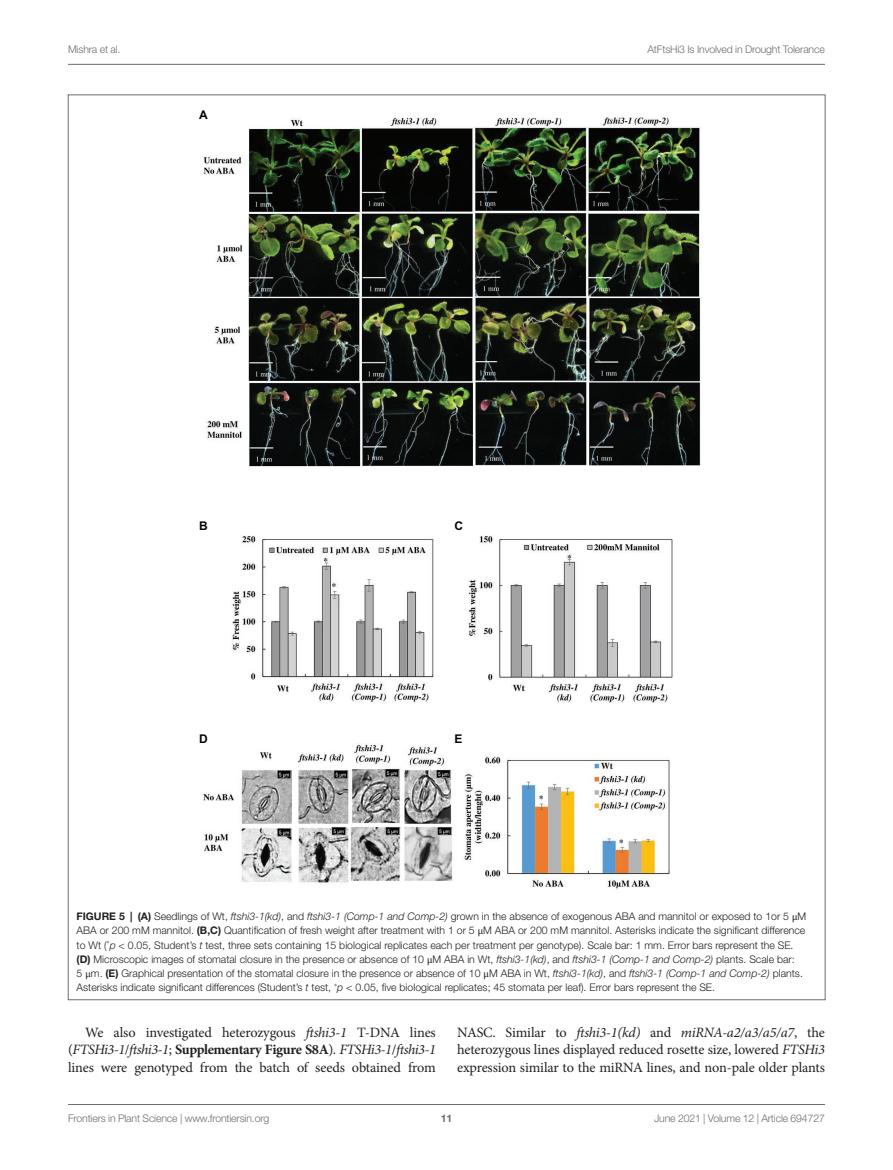
<style>
.page{position:relative;width:893px;height:1170px;background:#fff}
.page>*{position:absolute;margin:0;border:0;box-sizing:border-box;transform-origin:0 0}
.TEXT{font:14.25px/17.2px "Minion Pro";letter-spacing:-.01em;color:#231f20;text-align:justify}
.t1{font:700 12px "Arial";color:#040503}
.FIG_LEG{font:300 10.5px/14.2px "Helvetica Neue LT Std";color:#231f20}
.t2{font:300 10.5px "Helvetica Neue LT Std";letter-spacing:-.015em;color:#6c6d70}
.t3{font:700 10.5px "Helvetica Neue LT Std";color:#6c6d70}
.s1{font-weight:700}
.s2{font-style:italic}
.s3{font-family:"STIX General";font-weight:400}
</style>
<div class="page">
<hr style="left:68px;top:64px;width:757px;height:1px;background:#6c6d70">
<hr style="left:68px;top:1104px;width:757px;height:1px;background:#6c6d70">
<img style="left:203px;top:117px;width:499px;height:773px">
<p class="t2" style="left:68px;top:42px;width:54px">Mishra et al.</p>
<p class="t2" style="left:647px;top:42px;width:179px">AtFtsHi3 Is Involved in Drought Tolerance</p>
<p class="t1" style="left:199px;top:106px;width:10px">A</p>
<p class="t1" style="left:199px;top:517px;width:10px">B</p>
<p class="t1" style="left:455px;top:517px;width:10px">C</p>
<p class="t1" style="left:199px;top:730px;width:10px">D</p>
<p class="t1" style="left:455px;top:730px;width:10px">E</p>
<p class="FIG_LEG" style="left:77px;top:908px;width:731px"><span class="s1">FIGURE 5 | (A)</span> Seedlings of Wt, <span class="s2">ftshi3-1(kd)</span>, and <span class="s2">ftshi3-1 (Comp-1 and Comp-2)</span> grown in the absence of exogenous ABA and mannitol or exposed to 1or 5 <span class="s3">μ</span>M ABA or 200 mM mannitol. <span class="s1">(B,C)</span> Quantification of fresh weight after treatment with 1 or 5 <span class="s3">μ</span>M ABA or 200 mM mannitol. Asterisks indicate the significant difference to Wt (<sup>*</sup><span class="s2">p</span> &lt; 0.05, Student’s <span class="s2">t</span> test, three sets containing 15 biological replicates each per treatment per genotype). Scale bar: 1 mm. Error bars represent the SE. <span class="s1">(D)</span> Microscopic images of stomatal closure in the presence or absence of 10 <span class="s3">μ</span>M ABA in Wt, <span class="s2">ftshi3-1(kd)</span>, and <span class="s2">ftshi3-1 (Comp-1 and Comp-2)</span> plants. Scale bar:<br>5 <span class="s3">μ</span>m. <span class="s1">(E)</span> Graphical presentation of the stomatal closure in the presence or absence of 10 <span class="s3">μ</span>M ABA in Wt, <span class="s2">ftshi3-1(kd)</span>, and <span class="s2">ftshi3-1 (Comp-1 and Comp-2)</span> plants.<br>Asterisks indicate significant differences (Student’s <span class="s2">t</span> test, <sup>*</sup><span class="s2">p</span> &lt; 0.05, five biological replicates; 45 stomata per leaf). Error bars represent the SE.</p>
<p class="TEXT" style="left:68px;top:1023px;width:369px;text-indent:17px">We also investigated heterozygous <span class="s2">ftshi3-1</span> T-DNA lines (<span class="s2">FTSHi3-1</span>/<span class="s2">ftshi3-1</span>; <span class="s1">Supplementary Figure S8A</span>). <span class="s2">FTSHi3-1</span>/<span class="s2">ftshi3-1 </span>lines were genotyped from the batch of seeds obtained from</p>
<p class="TEXT" style="left:457px;top:1023px;width:369px">NASC. Similar to <span class="s2">ftshi3-1(kd)</span> and <span class="s2">miRNA-a2/a3/a5/a7</span>, the heterozygous lines displayed reduced rosette size, lowered <span class="s2">FTSHi3 </span>expression similar to the miRNA lines, and non-pale older plants</p>
<p class="t2" style="left:68px;top:1111px;width:203px">Frontiers in Plant Science | www.frontiersin.org</p>
<p class="t3" style="left:441px;top:1111px;width:13px">11</p>
<p class="t2" style="left:654px;top:1111px;width:172px">June 2021 | Volume 12 | Article 694727</p>
</div>
